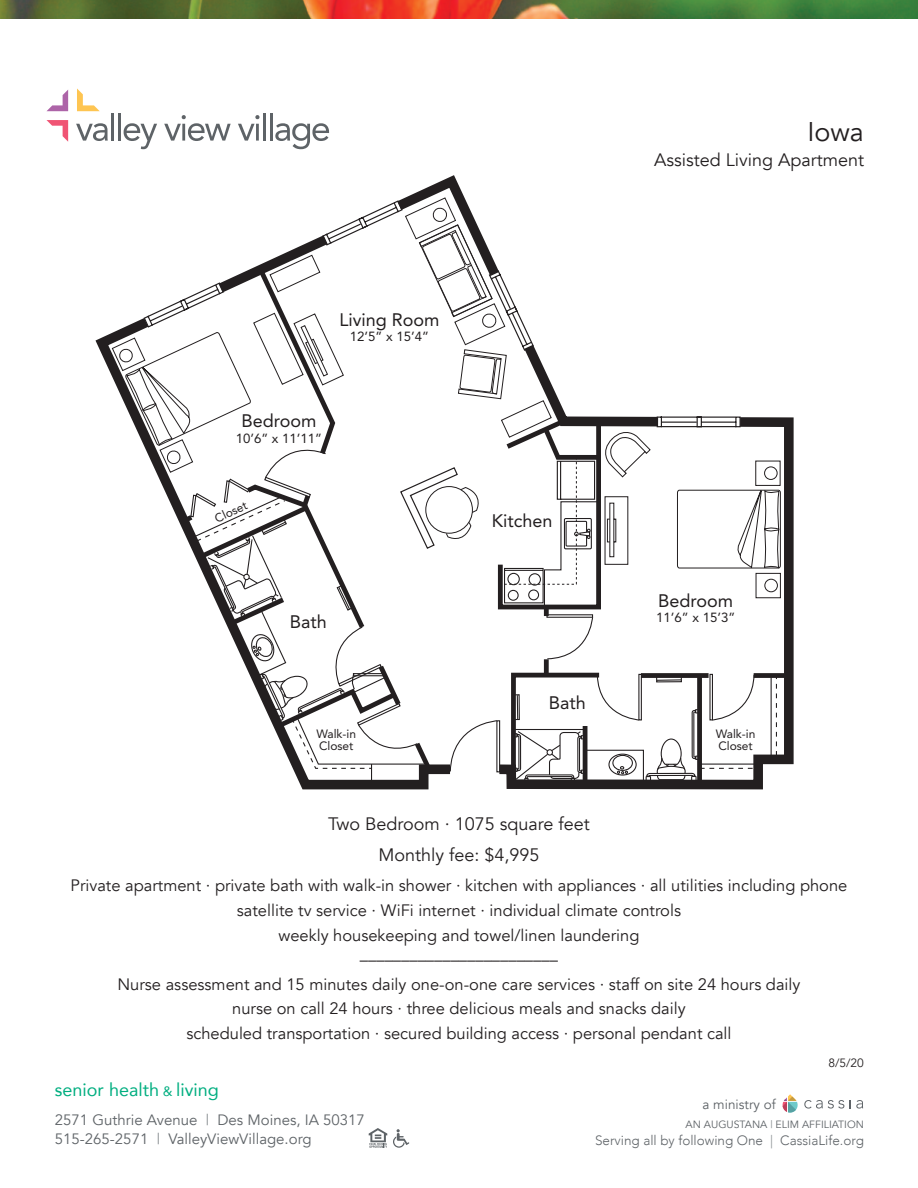
<style>
.page{position:relative;width:918px;height:1188px;background:#fff}
.page>*{position:absolute;margin:0;border:0;box-sizing:border-box;transform-origin:0 0}
.t1{font:27px "Avenir";color:#231f20}
.t2{font:18px "Avenir";color:#231f20}
.t3{font:18px "Avenir";color:#231f20}
.t4{font:18px "Avenir";color:#00ae80}
.t5{font:16.5px/24.6px "Avenir";color:#231f20;text-align:center}
.t6{font:15px/19.5px "Avenir";color:#5e6367}
.t7{font:300 13.5px "Avenir";color:#5e6367}
.t8{font:13.5px "Avenir";color:#5e6367}
.t9{font:13.2px "Avenir";color:#231f20}
.t10{font:12px/12px "Avenir";color:#231f20}
.t11{font:12px "Avenir";color:#231f20}
.t12{font:10.5px "Avenir";color:#5e6367}
.s1{font-size:13.5px}
.s2{color:#83888c}
</style>
<div class="page">
<svg style="left:369px;top:1128px;width:18px;height:20px"></svg>
<svg style="left:393px;top:1129px;width:16px;height:19px"></svg>
<img style="left:0;top:0;width:918px;height:18px">
<svg style="left:804px;top:1100px;width:40px;height:9px"></svg>
<svg style="left:850px;top:1100px;width:13px;height:9px"></svg>
<svg style="left:782px;top:1094px;width:16px;height:19px"></svg>
<svg style="left:47px;top:90px;width:21px;height:21px"></svg>
<svg style="left:77px;top:88px;width:23px;height:23px"></svg>
<svg style="left:47px;top:120px;width:21px;height:22px"></svg>
<svg style="left:76px;top:123px;width:32px;height:18px"></svg>
<hr style="left:111px;top:113px;width:3px;height:28px;background:#5e6367">
<hr style="left:118px;top:113px;width:3px;height:28px;background:#5e6367">
<svg style="left:124px;top:123px;width:33px;height:26px"></svg>
<svg style="left:164px;top:115px;width:67px;height:26px"></svg>
<svg style="left:238px;top:115px;width:21px;height:26px"></svg>
<hr style="left:263px;top:113px;width:3px;height:28px;background:#5e6367">
<hr style="left:270px;top:113px;width:3px;height:28px;background:#5e6367">
<svg style="left:275px;top:123px;width:54px;height:26px"></svg>
<svg style="left:96px;top:333px;width:333px;height:457px"></svg>
<svg style="left:506px;top:417px;width:288px;height:373px"></svg>
<div style="left:754px;top:673px;width:35px;height:5px;background:#231f20"></div>
<div style="left:697px;top:676px;width:5px;height:110px;background:#231f20"></div>
<svg style="left:111px;top:175px;width:670px;height:610px"></svg>
<p class="t3" style="left:339px;top:312px;width:102px">Living Room</p>
<p class="t9" style="left:350px;top:331px;width:81px">12’5” x 15’4”</p>
<p class="t3" style="left:241px;top:413px;width:77px">Bedroom</p>
<p class="t9" style="left:236px;top:433px;width:88px">10’6” x 11’11”</p>
<p class="t10" style="left:213px;top:515px;width:36px;rotate:-25deg">Closet</p>
<p class="t3" style="left:290px;top:614px;width:39px">Bath</p>
<p class="t10" style="left:316px;top:729px;width:41px">Walk-in<br>Closet</p>
<p class="t3" style="left:492px;top:513px;width:62px">Kitchen</p>
<p class="t3" style="left:549px;top:696px;width:39px">Bath</p>
<p class="t1" style="left:807px;top:114px;width:58px">Iowa</p>
<p class="t2" style="left:654px;top:148px;width:211px">Assisted Living Apartment</p>
<p class="t3" style="left:658px;top:593px;width:77px">Bedroom</p>
<p class="t9" style="left:656px;top:612px;width:81px">11’6” x 15’3”</p>
<p class="t10" style="left:716px;top:729px;width:41px">Walk-in<br>Closet</p>
<p class="t2" style="left:328px;top:812px;width:263px">Two Bedroom · 1075 square feet</p>
<p class="t2" style="left:378px;top:843px;width:163px">Monthly fee: $4,995</p>
<p class="t5" style="left:71px;top:874px;width:778px">Private apartment · private bath with walk-in shower · kitchen with appliances · all utilities including phone satellite tv service · WiFi internet · individual climate controls</p>
<p class="t5" style="left:279px;top:923px;width:362px">weekly housekeeping and towel/linen laundering</p>
<p class="t5" style="left:360px;top:948px;width:199px">––––––––––––––––––––––––</p>
<p class="t5" style="left:117px;top:972px;width:685px">Nurse assessment and 15 minutes daily one-on-one care services · staff on site 24 hours daily nurse on call 24 hours · three delicious meals and snacks daily<br>scheduled transportation · secured building access · personal pendant call</p>
<p class="t4" style="left:55px;top:1078px;width:165px">senior health <span class="s1">&amp;</span> living</p>
<p class="t6" style="left:55px;top:1110px;width:311px">2571 Guthrie Avenue <span class="s2">|</span> Des Moines, IA 50317<br>515-265-2571 <span class="s2">|</span> ValleyViewVillage.org</p>
<p class="t8" style="left:703px;top:1095px;width:75px">a ministry of</p>
<p class="t11" style="left:828px;top:1054px;width:37px">8/5/20</p>
<p class="t12" style="left:686px;top:1118px;width:180px">AN AUGUSTANA <span class="s2">|</span> ELIM AFFILIATION</p>
<p class="t7" style="left:595px;top:1131px;width:270px">Serving all by following One <span class="s2">|</span> CassiaLife.org</p>
</div>
